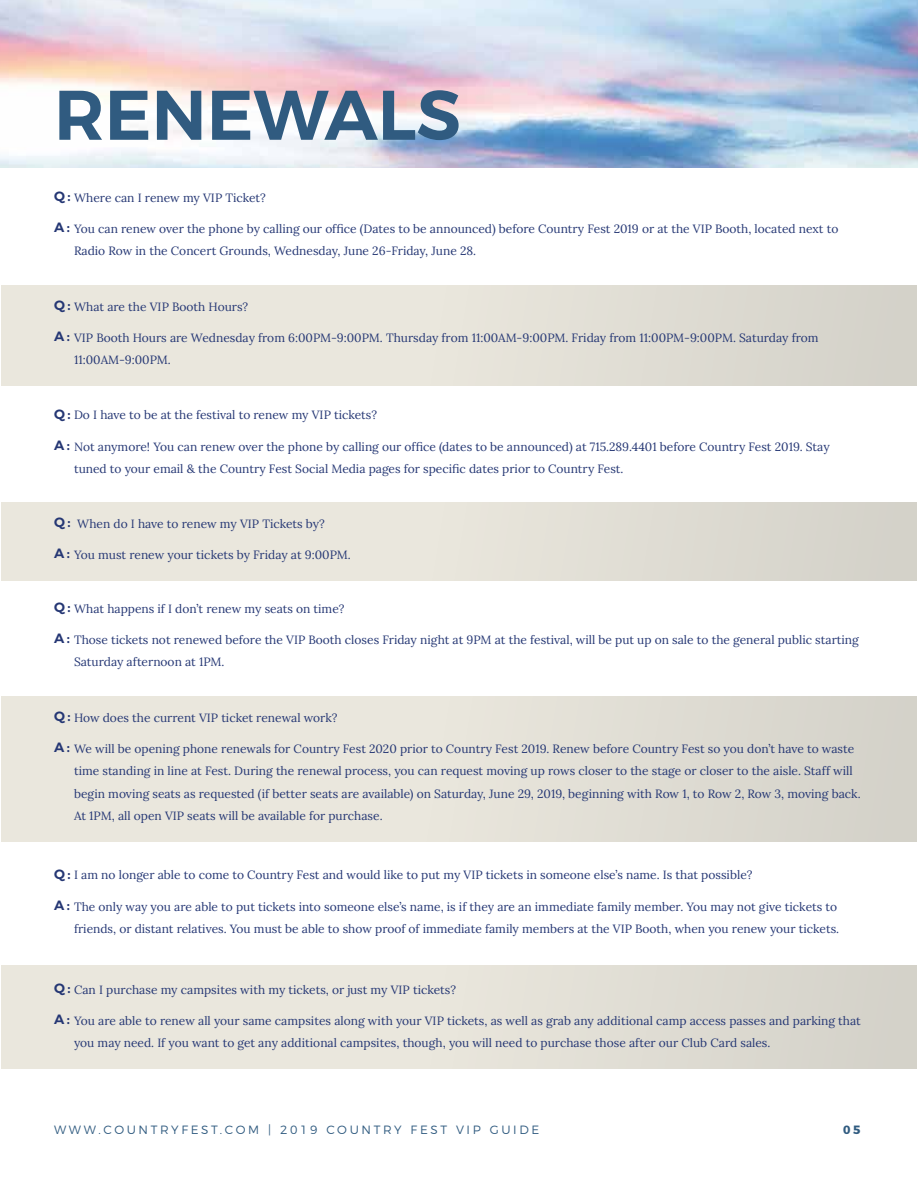
<style>
.page{position:relative;width:918px;height:1188px;background:#fff}
.page>*{position:absolute;margin:0;border:0;box-sizing:border-box;transform-origin:0 0}
.t1{font:600 70.05px "Montserrat";color:#305b80}
.t2{font:600 13.5px "Montserrat";color:#253774}
.t3{font:12px/22.2px "Lora";color:#253774}
.t4{font:300 12px "Montserrat";letter-spacing:.22em;color:#305b80}
.t5{font:700 12px "Montserrat";color:#305b80}
</style>
<div class="page">
<img style="left:0;top:0;width:918px;height:167px">
<div style="left:1px;top:286px;width:916px;height:100px;background:linear-gradient(to right,#f0ede2,#d8d5cd)"></div>
<div style="left:1px;top:965px;width:916px;height:103px;background:linear-gradient(to right,#f0ede2,#d8d5cd)"></div>
<div style="left:1px;top:697px;width:916px;height:145px;background:linear-gradient(to right,#f0ede2,#d8d6cd)"></div>
<div style="left:1px;top:503px;width:916px;height:77px;background:linear-gradient(to right,#f0ede2,#d8d5cd)"></div>
<h1 class="t1" style="left:54px;top:58px;width:408px">RENEWALS</h1>
<p class="t2" style="left:54px;top:185px;width:18px">Q:</p>
<p class="t2" style="left:54px;top:217px;width:18px">A:</p>
<p class="t3" style="left:74px;top:186px;width:193px">Where can I renew my VIP Ticket?</p>
<p class="t3" style="left:74px;top:217px;width:766px">You can renew over the phone by calling our office (Dates to be announced) before Country Fest 2019 or at the VIP Booth, located next to<br>Radio Row in the Concert Grounds, Wednesday, June 26-Friday, June 28.</p>
<p class="t2" style="left:54px;top:294px;width:18px">Q:</p>
<p class="t2" style="left:54px;top:326px;width:18px">A:</p>
<p class="t3" style="left:74px;top:295px;width:176px">What are the VIP Booth Hours?</p>
<p class="t3" style="left:74px;top:326px;width:746px">VIP Booth Hours are Wednesday from 6:00PM-9:00PM. Thursday from 11:00AM-9:00PM. Friday from 11:00PM-9:00PM. Saturday from<br>11:00AM-9:00PM.</p>
<p class="t2" style="left:54px;top:403px;width:18px">Q:</p>
<p class="t2" style="left:54px;top:434px;width:18px">A:</p>
<p class="t3" style="left:74px;top:403px;width:305px">Do I have to be at the festival to renew my VIP tickets?</p>
<p class="t3" style="left:74px;top:434px;width:757px">Not anymore! You can renew over the phone by calling our office (dates to be announced) at 715.289.4401 before Country Fest 2019. Stay tuned to your email &amp; the Country Fest Social Media pages for specific dates prior to Country Fest.</p>
<p class="t2" style="left:54px;top:511px;width:18px">Q:</p>
<p class="t2" style="left:54px;top:542px;width:18px">A:</p>
<p class="t3" style="left:77px;top:512px;width:249px">When do I have to renew my VIP Tickets by?</p>
<p class="t3" style="left:74px;top:543px;width:278px">You must renew your tickets by Friday at 9:00PM.</p>
<p class="t2" style="left:54px;top:596px;width:18px">Q:</p>
<p class="t2" style="left:54px;top:627px;width:18px">A:</p>
<p class="t3" style="left:74px;top:596px;width:272px">What happens if I don’t renew my seats on time?</p>
<p class="t3" style="left:74px;top:628px;width:786px">Those tickets not renewed before the VIP Booth closes Friday night at 9PM at the festival, will be put up on sale to the general public starting<br>Saturday afternoon at 1PM.</p>
<p class="t2" style="left:54px;top:705px;width:18px">Q:</p>
<p class="t2" style="left:54px;top:737px;width:18px">A:</p>
<p class="t3" style="left:74px;top:706px;width:265px">How does the current VIP ticket renewal work?</p>
<p class="t3" style="left:74px;top:737px;width:788px">We will be opening phone renewals for Country Fest 2020 prior to Country Fest 2019. Renew before Country Fest so you don’t have to waste time standing in line at Fest. During the renewal process, you can request moving up rows closer to the stage or closer to the aisle. Staff will begin moving seats as requested (if better seats are available) on Saturday, June 29, 2019, beginning with Row 1, to Row 2, Row 3, moving back.<br>At 1PM, all open VIP seats will be available for purchase.</p>
<p class="t2" style="left:54px;top:863px;width:18px">Q:</p>
<p class="t2" style="left:54px;top:894px;width:18px">A:</p>
<p class="t3" style="left:74px;top:863px;width:680px">I am no longer able to come to Country Fest and would like to put my VIP tickets in someone else’s name. Is that possible?</p>
<p class="t3" style="left:74px;top:895px;width:767px">The only way you are able to put tickets into someone else’s name, is if they are an immediate family member. You may not give tickets to friends, or distant relatives. You must be able to show proof of immediate family members at the VIP Booth, when you renew your tickets.</p>
<p class="t2" style="left:54px;top:977px;width:18px">Q:</p>
<p class="t2" style="left:54px;top:1008px;width:18px">A:</p>
<p class="t3" style="left:74px;top:977px;width:384px">Can I purchase my campsites with my tickets, or just my VIP tickets?</p>
<p class="t3" style="left:74px;top:1009px;width:788px">You are able to renew all your same campsites along with your VIP tickets, as well as grab any additional camp access passes and parking that you may need. If you want to get any additional campsites, though, you will need to purchase those after our Club Card sales.</p>
<p class="t4" style="left:54px;top:1120px;width:487px">WWW.COUNTRYFEST.COM | 2019 COUNTRY FEST VIP GUIDE</p>
<p class="t5" style="left:843px;top:1120px;width:19px">05</p>
</div>
